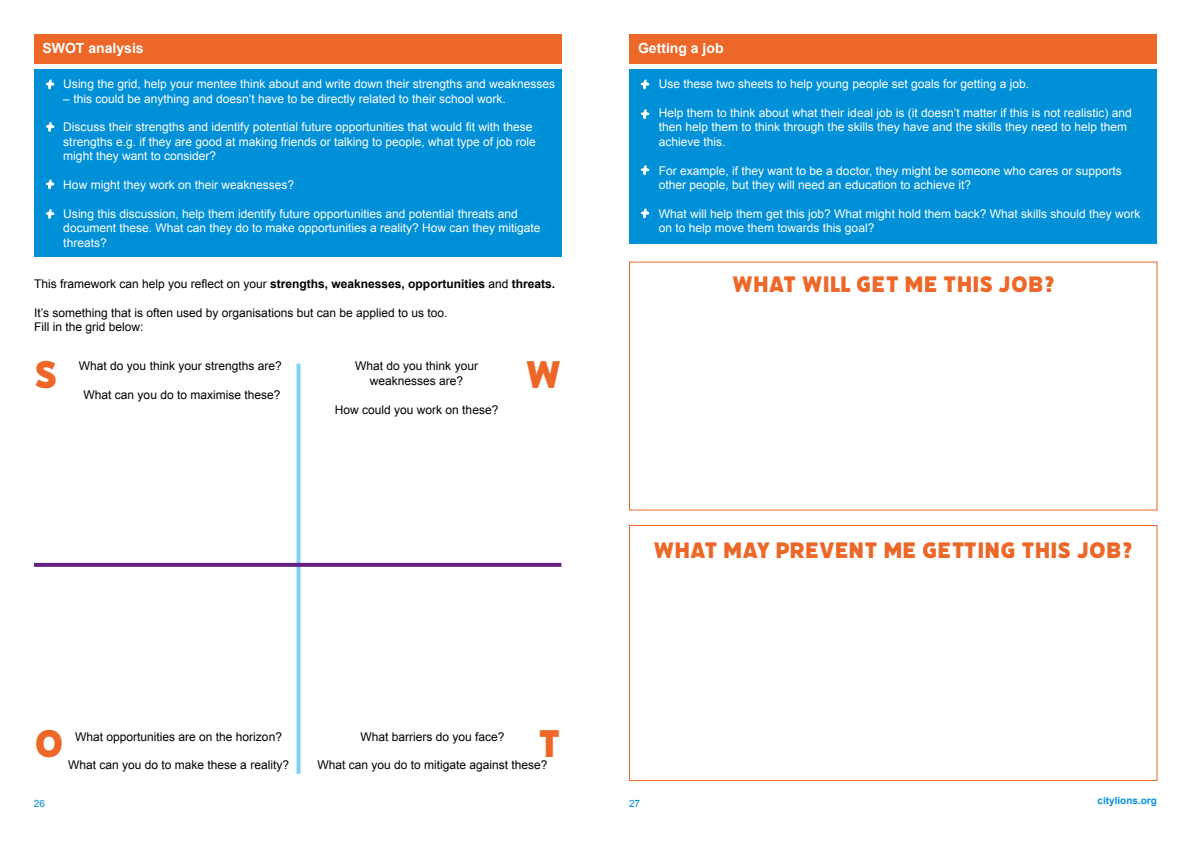
<style>
.page{position:relative;width:1191px;height:842px;background:#fff}
.page>*{position:absolute;margin:0;border:0;box-sizing:border-box;transform-origin:0 0}
.t1{font:43px "Filicudi Solid";color:#ec6728}
.t2{font:25px "Filicudi Solid";color:#ec6728}
.t3{font:700 14px "Arial";color:#fff}
.t4{font:12px/14.4px "Arial";color:#fff}
.t5{font:12px/14.4px "Arial";color:#000}
.t6{font:700 12px "Arial";color:#000}
.t7{font:700 10px "Arial";color:#0090d7}
.t8{font:10px "Arial";color:#0090d7}
.s1{font-weight:400}
</style>
<div class="page">
<div style="left:34px;top:34px;width:527px;height:30px;background:#ec6728"></div>
<div style="left:34px;top:69px;width:527px;height:188px;background:#0090d7"></div>
<div style="left:629px;top:34px;width:528px;height:30px;background:#ec6728"></div>
<div style="left:629px;top:69px;width:528px;height:175px;background:#0090d7"></div>
<svg style="left:296px;top:364px;width:4px;height:410px;background:#92d5f6"></svg>
<svg style="left:34px;top:563px;width:527px;height:4px;background:#6a2986"></svg>
<div style="left:629px;top:525px;width:528px;height:256px;border:1px solid #ec6728"></div>
<svg style="left:46px;top:79px;width:8px;height:10px"></svg>
<svg style="left:46px;top:122px;width:8px;height:10px"></svg>
<svg style="left:46px;top:179px;width:8px;height:10px"></svg>
<svg style="left:46px;top:209px;width:8px;height:10px"></svg>
<svg style="left:641px;top:79px;width:8px;height:10px"></svg>
<svg style="left:641px;top:109px;width:8px;height:10px"></svg>
<svg style="left:641px;top:165px;width:8px;height:10px"></svg>
<svg style="left:641px;top:208px;width:8px;height:10px"></svg>
<p class="t3" style="left:43px;top:39px;width:103px">SWOT analysis</p>
<p class="t4" style="left:63px;top:77px;width:493px">Using the grid, help your mentee think about and write down their strengths and weaknesses</p>
<p class="t4" style="left:63px;top:91px;width:444px">– this could be anything and doesn’t have to be directly related to their school work.</p>
<p class="t4" style="left:63px;top:120px;width:474px">Discuss their strengths and identify potential future opportunities that would fit with these strengths e.g. if they are good at making friends or talking to people, what type of job role might they want to consider?</p>
<p class="t4" style="left:63px;top:178px;width:232px">How might they work on their weaknesses?</p>
<p class="t4" style="left:63px;top:206px;width:478px">Using this discussion, help them identify future opportunities and potential threats and document these. What can they do to make opportunities a reality? How can they mitigate threats?</p>
<p class="t6" style="left:34px;top:276px;width:522px"><span class="s1">This framework can help you reflect on your</span> strengths, weaknesses, opportunities <span class="s1">and</span> threats.</p>
<p class="t5" style="left:34px;top:305px;width:415px">It’s something that is often used by organisations but can be applied to us too.<br>Fill in the grid below:</p>
<p class="t5" style="left:79px;top:359px;width:204px">What do you think your strengths are?</p>
<p class="t5" style="left:84px;top:388px;width:198px">What can you do to maximise these?</p>
<h1 class="t1" style="left:34px;top:349px;width:25px">S</h1>
<h1 class="t1" style="left:525px;top:349px;width:37px">W</h1>
<p class="t5" style="left:355px;top:359px;width:124px;text-align:center">What do you think your weaknesses are?</p>
<p class="t5" style="left:335px;top:402px;width:165px">How could you work on these?</p>
<h1 class="t1" style="left:34px;top:718px;width:27px">O</h1>
<p class="t5" style="left:75px;top:729px;width:208px">What opportunities are on the horizon?</p>
<p class="t5" style="left:68px;top:758px;width:222px">What can you do to make these a reality?</p>
<h1 class="t1" style="left:537px;top:718px;width:25px">T</h1>
<p class="t5" style="left:360px;top:729px;width:146px">What barriers do you face?</p>
<p class="t5" style="left:317px;top:758px;width:232px">What can you do to mitigate against these?</p>
<p class="t3" style="left:638px;top:39px;width:87px">Getting a job</p>
<p class="t4" style="left:659px;top:77px;width:372px">Use these two sheets to help young people set goals for getting a job.</p>
<p class="t4" style="left:659px;top:106px;width:474px">Help them to think about what their ideal job is (it doesn’t matter if this is not realistic) and then help them to think through the skills they have and the skills they need to help them achieve this.</p>
<p class="t4" style="left:659px;top:163px;width:464px">For example, if they want to be a doctor, they might be someone who cares or supports other people, but they will need an education to achieve it?</p>
<p class="t4" style="left:659px;top:206px;width:483px">What will help them get this job? What might hold them back? What skills should they work on to help move them towards this goal?</p>
<h2 class="t2" style="left:732px;top:270px;width:324px">WHAT WILL GET ME THIS JOB?</h2>
<h2 class="t2" style="left:653px;top:535px;width:337px">WHAT MAY PREVEN T ME GE TTING</h2>
<h2 class="t2" style="left:1021px;top:535px;width:113px">THIS JOB?</h2>
<p class="t8" style="left:34px;top:797px;width:13px">26</p>
<p class="t8" style="left:629px;top:797px;width:13px">27</p>
<p class="t7" style="left:1097px;top:794px;width:61px">citylions.org</p>
</div>
